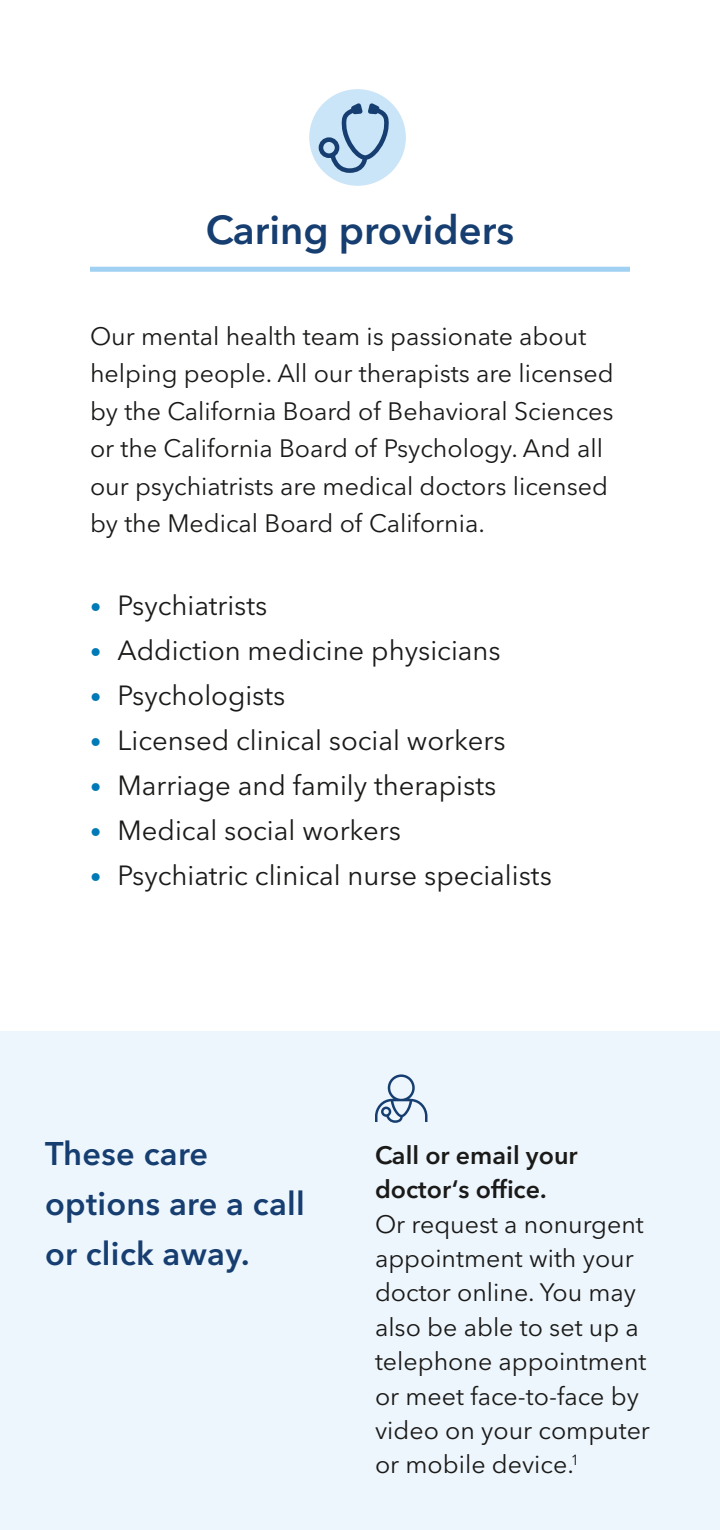
<style>
.page{position:relative;width:720px;height:1530px;background:#fff}
.page>*{position:absolute;margin:0;border:0;box-sizing:border-box;transform-origin:0 0}
.t1{font:600 40px "Avenir Next LT Pro";color:#163e70}
.t2{font:600 32.5px/50px "Avenir Next LT Pro";letter-spacing:.01em;color:#163e70}
.t3{font:27.5px "Avenir Next LT Pro";color:#1a1a18}
.BodyCopy_Book__10_13{font:25px/37.5px "Avenir Next LT Pro";color:#1a1a18}
.BodyCopy_Demi__11_5{font:25px/34.5px "Avenir Next LT Pro";color:#1a1a18}
.t4{font:600 25px/34.5px "Avenir Next LT Pro";color:#1a1a18}
.s1{font-size:22.5px;color:#007ab7}
</style>
<div class="page">
<div style="left:0;top:1032px;width:720px;height:498px;background:#eef6fd"></div>
<svg style="left:375px;top:1074px;width:53px;height:49px"></svg>
<div style="left:90px;top:267px;width:540px;height:5px;background:#a1d1f2"></div>
<div style="left:309px;top:89px;width:97px;height:97px;background:#cae4f8;border-radius:50%"></div>
<svg style="left:316px;top:99px;width:76px;height:76px"></svg>
<h2 class="t1" style="left:206px;top:206px;width:310px">Caring providers</h2>
<p class="BodyCopy_Book__10_13" style="left:90px;top:317px;width:525px">Our mental health team is passionate about helping people. All our therapists are licensed by the California Board of Behavioral Sciences or the California Board of Psychology. And all our psychiatrists are medical doctors licensed by the Medical Board of California.</p>
<p class="t3" style="left:90px;top:589px;width:179px"><span class="s1">•</span> Psychiatrists</p>
<p class="t3" style="left:90px;top:634px;width:412px"><span class="s1">•</span> Addiction medicine physicians</p>
<p class="t3" style="left:90px;top:679px;width:197px"><span class="s1">•</span> Psychologists</p>
<p class="t3" style="left:90px;top:724px;width:417px"><span class="s1">•</span> Licensed clinical social workers</p>
<p class="t3" style="left:90px;top:769px;width:408px"><span class="s1">•</span> Marriage and family therapists</p>
<p class="t3" style="left:90px;top:814px;width:312px"><span class="s1">•</span> Medical social workers</p>
<p class="t3" style="left:90px;top:859px;width:463px"><span class="s1">•</span> Psychiatric clinical nurse specialists</p>
<h3 class="t2" style="left:45px;top:1128px;width:262px">These care options are a call or click away.</h3>
<h3 class="t4" style="left:375px;top:1138px;width:204px">Call or email your doctor‘s office.</h3>
<p class="BodyCopy_Demi__11_5" style="left:375px;top:1207px;width:276px">Or request a nonurgent appointment with your doctor online. You may also be able to set up a telephone appointment or meet face-to-face by video on your computer or mobile device.<sup>1</sup></p>
</div>
